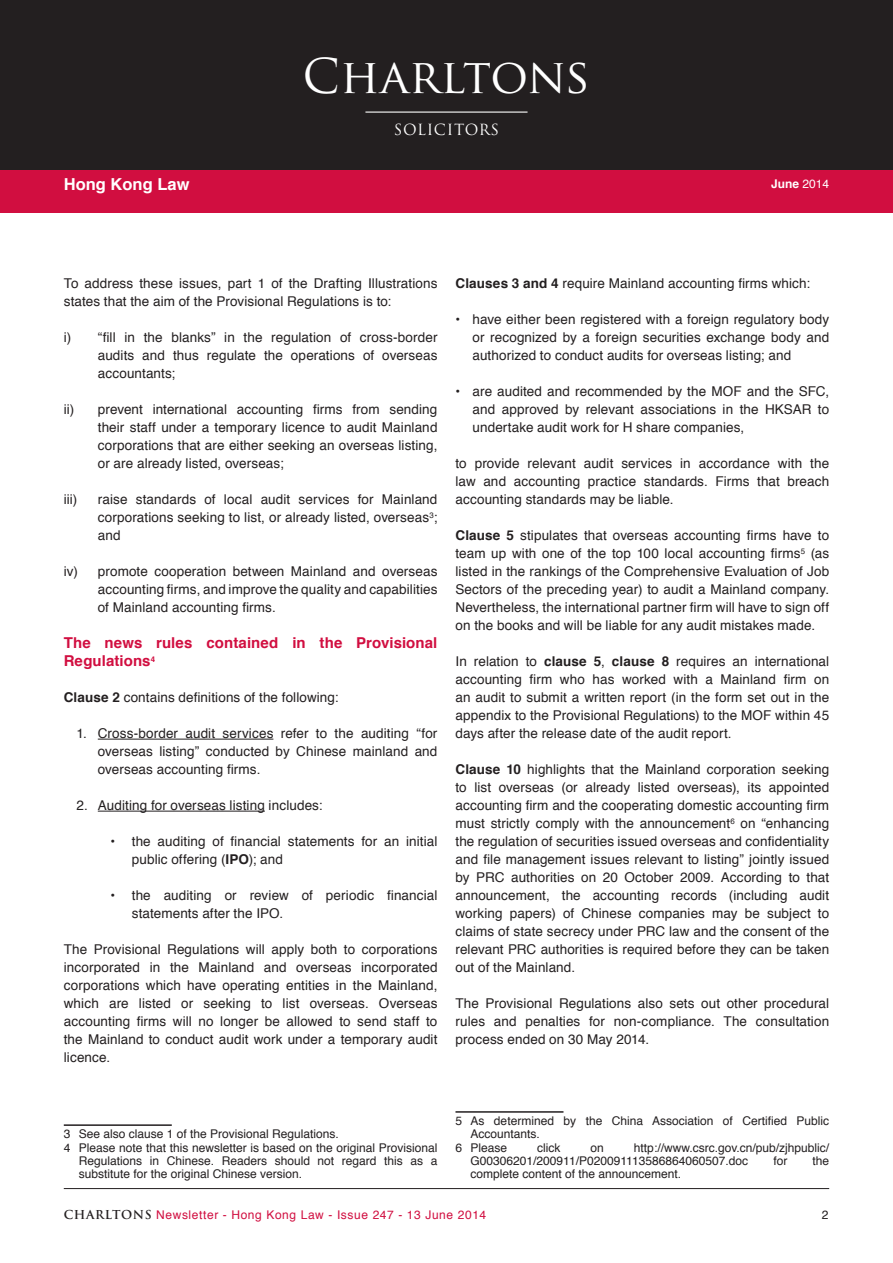
<style>
.page{position:relative;width:893px;height:1263px;background:#fff}
.page>*{position:absolute;margin:0;border:0;box-sizing:border-box;transform-origin:0 0}
.t1{font:46.8px "Trajan Pro";color:#fff}
.t2{font:700 16.5px "Helvetica";color:#fff}
.body__Subtitle_1{font:700 15px/18px "Helvetica";letter-spacing:.005em;color:#d10e40}
.t3{font:15px "Trajan Pro";letter-spacing:.04em;color:#fff}
.body_text{font:13.5px/18px "Helvetica";letter-spacing:.01em;color:#231f20;text-align:justify}
.Footnote_Text{font:12px/13.2px "Helvetica";color:#231f20}
.t4{font:12px "Helvetica";letter-spacing:.05em;color:#d10e40}
.t5{font:700 12px "Helvetica";color:#fff}
.t6{font:12px "Helvetica";color:#231f20}
.s1{font-weight:400}
.s2{font-weight:700}
.s3{font-family:"Trajan Pro";font-weight:700;color:#231f20}
</style>
<div class="page">
<hr style="left:64px;top:1188px;width:765px;height:1px;background:#231f20">
<div style="left:0;top:0;width:893px;height:170px;background:#231f20"></div>
<div style="left:0;top:170px;width:893px;height:32px;background:#d10e40"></div>
<hr style="left:365px;top:112px;width:162px;height:1px;background:#fff">
<div style="left:0;top:202px;width:893px;height:11px;background:#d10e40"></div>
<hr style="left:98px;top:739px;width:175px;height:1px;background:#231f20">
<hr style="left:98px;top:811px;width:167px;height:1px;background:#231f20">
<hr style="left:64px;top:1124px;width:108px;height:2px;background:#231f20">
<hr style="left:455px;top:1111px;width:108px;height:2px;background:#231f20">
<p class="t2" style="left:64px;top:171px;width:127px">Hong Kong Law</p>
<h1 class="t1" style="left:303px;top:47px;width:289px">Charltons</h1>
<p class="t3" style="left:394px;top:120px;width:107px">SOLICITORS</p>
<p class="t5" style="left:771px;top:174px;width:60px">June <span class="s1">2014</span></p>
<p class="body_text" style="left:64px;top:275px;width:375px">To address these issues, part 1 of the Drafting Illustrations states that the aim of the Provisional Regulations is to:</p>
<p class="body_text" style="left:98px;top:329px;width:341px;text-indent:-34px">i) “fill in the blanks” in the regulation of cross-border audits and thus regulate the operations of overseas accountants;</p>
<p class="body_text" style="left:98px;top:401px;width:341px;text-indent:-34px">ii) prevent international accounting firms from sending their staff under a temporary licence to audit Mainland corporations that are either seeking an overseas listing, or are already listed, overseas;</p>
<p class="body_text" style="left:64px;top:491px;width:15px">iii)</p>
<p class="body_text" style="left:98px;top:491px;width:341px">raise standards of local audit services for Mainland corporations seeking to list, or already listed, overseas<sup>3</sup>; and</p>
<p class="body_text" style="left:98px;top:563px;width:341px;text-indent:-34px">iv) promote cooperation between Mainland and overseas accounting firms, and improve the quality and capabilities of Mainland accounting firms.</p>
<p class="body__Subtitle_1" style="left:64px;top:634px;width:375px">The news rules contained in the Provisional<br>Regulations<sup>4</sup></p>
<p class="body_text" style="left:64px;top:689px;width:276px"><span class="s2">Clause 2</span> contains definitions of the following:</p>
<p class="body_text" style="left:98px;top:725px;width:341px;text-indent:-21px">1. Cross-border audit services refer to the auditing “for overseas listing” conducted by Chinese mainland and overseas accounting firms.</p>
<p class="body_text" style="left:77px;top:797px;width:247px">2. Auditing for overseas listing includes:</p>
<p class="body_text" style="left:132px;top:833px;width:307px;text-indent:-21px"><span class="s2">•</span> the auditing of financial statements for an initial public offering (<span class="s2">IPO</span>); and</p>
<p class="body_text" style="left:132px;top:887px;width:307px;text-indent:-21px"><span class="s2">•</span> the auditing or review of periodic financial statements after the IPO.</p>
<p class="body_text" style="left:64px;top:941px;width:375px">The Provisional Regulations will apply both to corporations incorporated in the Mainland and overseas incorporated corporations which have operating entities in the Mainland, which are listed or seeking to list overseas. Overseas accounting firms will no longer be allowed to send staff to the Mainland to conduct audit work under a temporary audit licence.</p>
<p class="body_text" style="left:455px;top:275px;width:356px"><span class="s2">Clauses 3 and 4</span> require Mainland accounting firms which:</p>
<p class="body_text" style="left:472px;top:311px;width:358px;text-indent:-17px"><span class="s2">•</span> have either been registered with a foreign regulatory body or recognized by a foreign securities exchange body and authorized to conduct audits for overseas listing; and</p>
<p class="body_text" style="left:472px;top:383px;width:358px;text-indent:-17px"><span class="s2">•</span> are audited and recommended by the MOF and the SFC, and approved by relevant associations in the HKSAR to undertake audit work for H share companies,</p>
<p class="body_text" style="left:455px;top:455px;width:375px">to provide relevant audit services in accordance with the law and accounting practice standards. Firms that breach accounting standards may be liable.</p>
<p class="body_text" style="left:455px;top:527px;width:375px"><span class="s2">Clause 5</span> stipulates that overseas accounting firms have to team up with one of the top 100 local accounting firms<sup>5</sup> (as listed in the rankings of the Comprehensive Evaluation of Job Sectors of the preceding year) to audit a Mainland company.<br>Nevertheless, the international partner firm will have to sign off on the books and will be liable for any audit mistakes made.</p>
<p class="body_text" style="left:455px;top:653px;width:375px">In relation to <span class="s2">clause 5</span>, <span class="s2">clause 8</span> requires an international accounting firm who has worked with a Mainland firm on an audit to submit a written report (in the form set out in the appendix to the Provisional Regulations) to the MOF within 45 days after the release date of the audit report.</p>
<p class="body_text" style="left:455px;top:761px;width:375px"><span class="s2">Clause 10</span> highlights that the Mainland corporation seeking to list overseas (or already listed overseas), its appointed accounting firm and the cooperating domestic accounting firm must strictly comply with the announcement<sup>6</sup> on “enhancing the regulation of securities issued overseas and confidentiality and file management issues relevant to listing” jointly issued by PRC authorities on 20 October 2009. According to that announcement, the accounting records (including audit working papers) of Chinese companies may be subject to claims of state secrecy under PRC law and the consent of the relevant PRC authorities is required before they can be taken out of the Mainland.</p>
<p class="body_text" style="left:455px;top:995px;width:375px">The Provisional Regulations also sets out other procedural rules and penalties for non-compliance. The consultation process ended on 30 May 2014.</p>
<p class="Footnote_Text" style="left:64px;top:1128px;width:277px">3 See also clause 1 of the Provisional Regulations.</p>
<p class="Footnote_Text" style="left:79px;top:1141px;width:360px;text-align:justify;text-indent:-15px">4 Please note that this newsletter is based on the original Provisional Regulations in Chinese. Readers should not regard this as a substitute for the original Chinese version.</p>
<p class="Footnote_Text" style="left:470px;top:1115px;width:360px;text-indent:-15px">5 As determined by the China Association of Certified Public<br>Accountants.</p>
<p class="Footnote_Text" style="left:455px;top:1141px;width:53px">6 Please</p>
<p class="Footnote_Text" style="left:537px;top:1141px;width:25px">click</p>
<p class="Footnote_Text" style="left:591px;top:1141px;width:15px">on</p>
<p class="Footnote_Text" style="left:470px;top:1141px;width:360px;text-indent:163px">http://www.csrc.gov.cn/pub/zjhpublic/<br>G00306201/200911/P020091113586864060507.doc</p>
<p class="Footnote_Text" style="left:773px;top:1154px;width:16px">for</p>
<p class="Footnote_Text" style="left:812px;top:1154px;width:18px">the</p>
<p class="Footnote_Text" style="left:470px;top:1167px;width:212px">complete content of the announcement.</p>
<p class="t4" style="left:64px;top:1206px;width:424px"><span class="s3">CHARLTONS</span> Newsletter - Hong Kong Law - Issue 247 - 13 June 2014</p>
<p class="t6" style="left:822px;top:1206px;width:8px">2</p>
</div>
